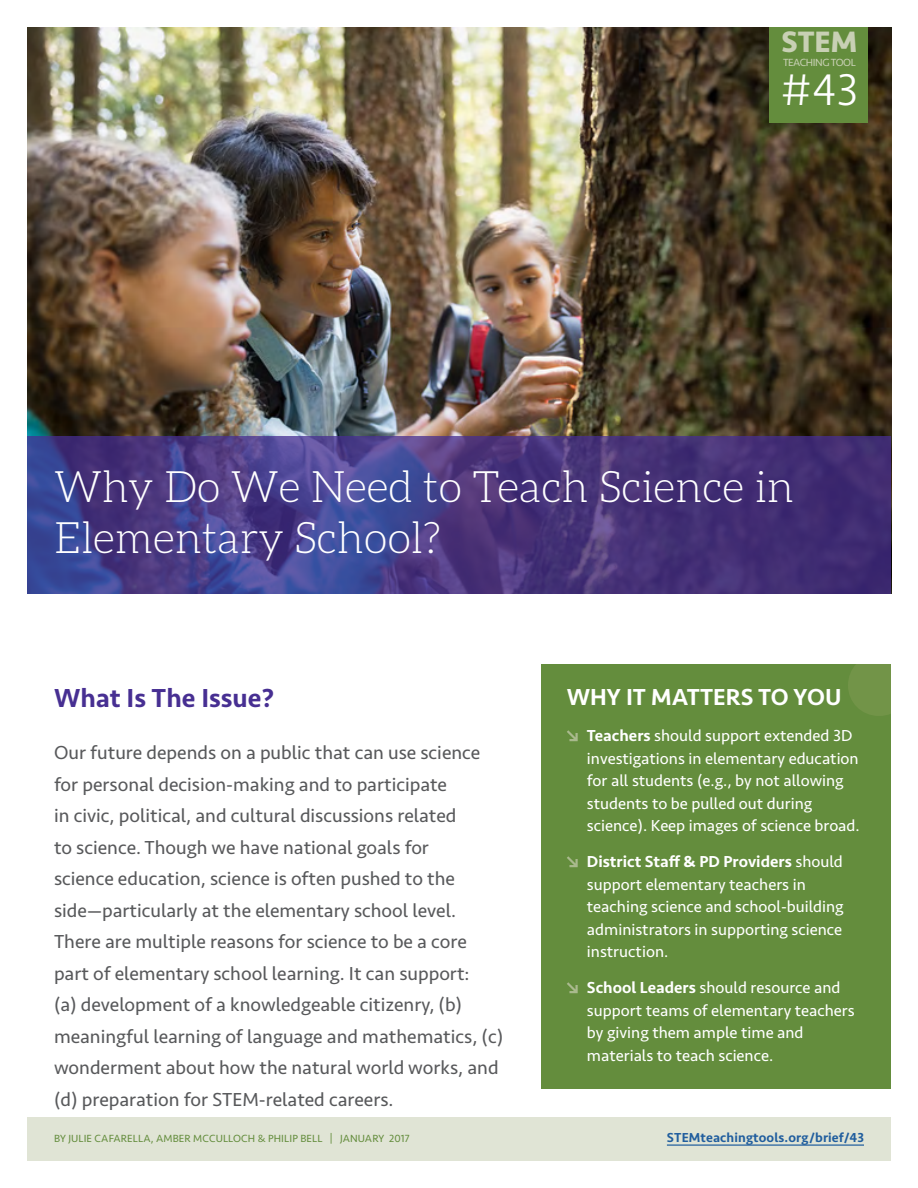
<style>
.page{position:relative;width:918px;height:1188px;background:#fff}
.page>*{position:absolute;margin:0;border:0;box-sizing:border-box;transform-origin:0 0}
.t1{font:300 45.9px "Seravek Basic";color:#fff}
.t2{font:300 43.5px/51px "Aleo";color:#fff}
.t3{font:700 30.6px "Seravek Basic";color:#c8d0b4}
.t4{font:500 27px "Seravek Basic";color:#472f92}
.t5{font:500 24px "Seravek Basic";color:#fff}
.t6{font:19.5px/31.5px "Seravek Basic";color:#58595b}
.t7{font:16.5px/22.5px "Seravek Basic";color:#fff}
.t8{font:500 13.5px "Seravek Basic";letter-spacing:.01em;color:#215e9e}
.t9{font:10.8px "Seravek Basic";letter-spacing:.01em;color:#648d3d}
.t10{font:10.8px "Seravek Basic";letter-spacing:-.04em;color:#c8d0b4}
.s1{font-weight:500}
.s2{font-weight:700}
</style>
<div class="page">
<div style="left:541px;top:664px;width:349px;height:425px;background:#648d3d"></div>
<div style="left:27px;top:1118px;width:864px;height:43px;background:#e0e4d5"></div>
<img style="left:27px;top:27px;width:864px;height:409px">
<svg style="left:27px;top:436px;width:864px;height:158px;background:#463981"></svg>
<svg style="left:567px;top:730px;width:11px;height:11px"></svg>
<svg style="left:567px;top:856px;width:11px;height:11px"></svg>
<svg style="left:567px;top:982px;width:11px;height:11px"></svg>
<hr style="left:667px;top:1144px;width:197px;height:2px;background:#215e9e">
<div style="left:770px;top:27px;width:98px;height:95px;background:#648d3d"></div>
<h3 class="t3" style="left:782px;top:23px;width:77px">STEM</h3>
<p class="t10" style="left:783px;top:56px;width:74px">TEACHING TOOL</p>
<h1 class="t1" style="left:781px;top:62px;width:79px">#43</h1>
<h2 class="t2" style="left:54px;top:461px;width:742px">Why Do We Need to Teach Science in<br>Elementary School?</h2>
<h3 class="t4" style="left:54px;top:682px;width:222px">What Is The Issue?</h3>
<p class="t6" style="left:54px;top:737px;width:451px">Our future depends on a public that can use science for personal decision-making and to participate<br>in civic, political, and cultural discussions related<br>to science. Though we have national goals for<br>science education, science is often pushed to the side—particularly at the elementary school level.<br>There are multiple reasons for science to be a core part of elementary school learning. It can support:<br>(a) development of a knowledgeable citizenry, (b) meaningful learning of language and mathematics, (c) wonderment about how the natural world works, and (d) preparation for STEM-related careers.</p>
<p class="t5" style="left:567px;top:682px;width:276px">WHY IT MATTERS TO YOU</p>
<p class="t7" style="left:587px;top:724px;width:274px"><span class="s1">Teachers</span> should support extended 3D investigations in elementary education for all students (e.g., by not allowing students to be pulled out during science). Keep images of science broad.</p>
<p class="t7" style="left:587px;top:850px;width:258px"><span class="s1">District Staff</span> <span class="s2">&amp;</span> <span class="s1">PD Providers</span> should support elementary teachers in teaching science and school-building administrators in supporting science instruction.</p>
<p class="t7" style="left:587px;top:976px;width:269px"><span class="s1">School Leaders</span> should resource and support teams of elementary teachers by giving them ample time and materials to teach science.</p>
<p class="t9" style="left:54px;top:1132px;width:357px">BY JULIE CAFARELLA, AMBER MCCULLOCH &amp; PHILIP BELL | JANUARY 2017</p>
<p class="t8" style="left:667px;top:1129px;width:199px">STEMteachingtools.org/brief/43</p>
</div>
